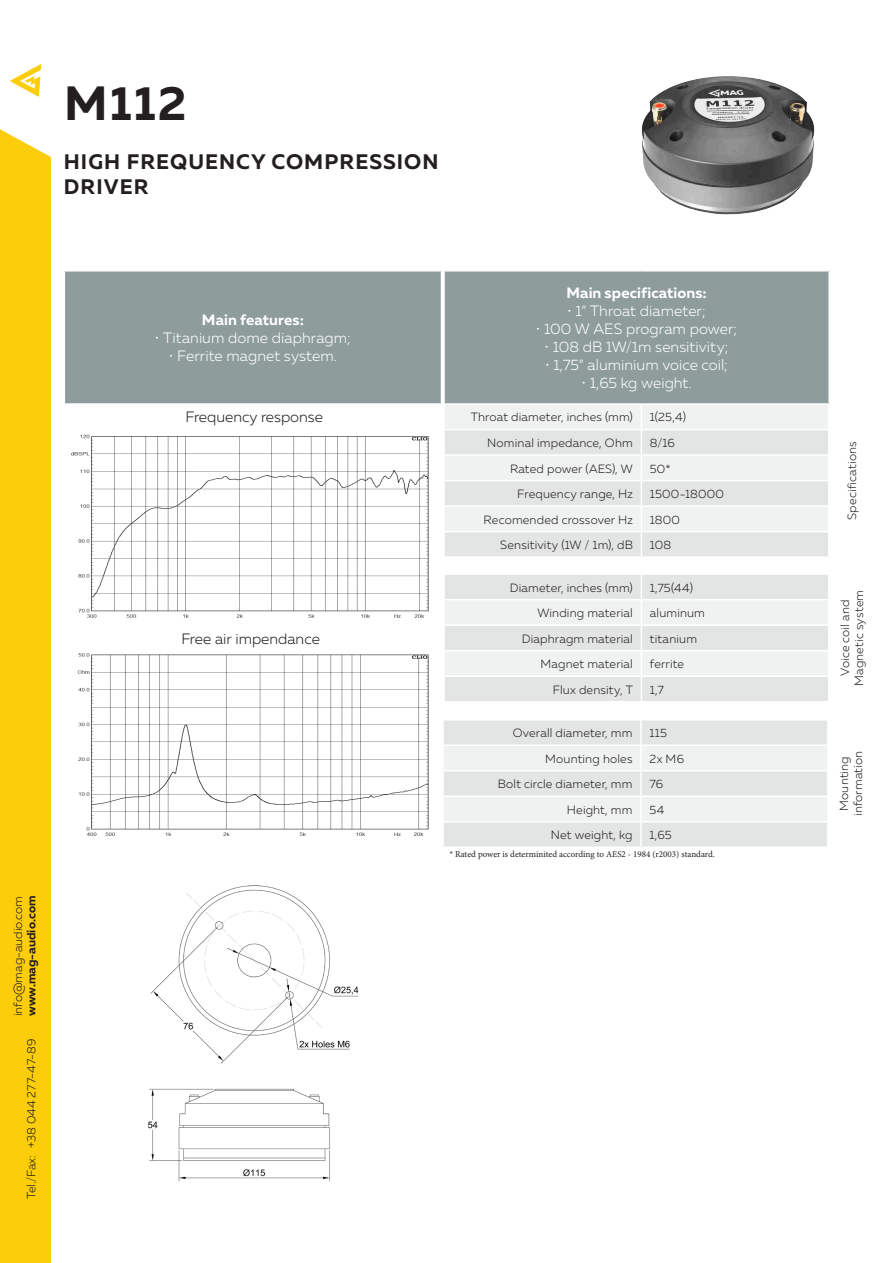
<style>
.page{position:relative;width:893px;height:1263px;background:#fff}
.page>*{position:absolute;margin:0;border:0;box-sizing:border-box;transform-origin:0 0}
.t1{font:700 48px "Muller";color:#231f20}
.t2{font:700 21px/24.6px "Muller";letter-spacing:.05em;color:#231f20}
.table_head_sub{font:300 15px "Muller";color:#fff}
.t3{font:300 15px "Muller";color:#231f20}
.table_head_sub-2{font:700 15px "Muller";letter-spacing:.01em;color:#fff}
.table_main{font:300 12px/13.8px "Muller";letter-spacing:.015em;color:#231f20;text-align:center}
.t4{font:700 12px "Muller";color:#231f20}
.t5{font:9px "Minion Pro";color:#231f20}
</style>
<div class="page">
<img style="left:77px;top:653px;width:352px;height:183px">
<div style="left:0;top:129px;width:51px;height:1134px;background:#fccd0a"></div>
<svg style="left:10px;top:64px;width:31px;height:33px"></svg>
<div style="left:444px;top:271px;width:385px;height:133px;background:#8e9c9c"></div>
<hr style="left:828px;top:272px;width:2px;height:131px;background:#fff">
<hr style="left:443px;top:270px;width:198px;height:2px;background:#fff">
<hr style="left:443px;top:272px;width:2px;height:131px;background:#fff">
<hr style="left:641px;top:270px;width:188px;height:2px;background:#fff">
<hr style="left:443px;top:403px;width:198px;height:2px;background:#fff">
<hr style="left:641px;top:403px;width:188px;height:2px;background:#fff">
<img style="left:641px;top:76px;width:174px;height:139px">
<svg style="left:444px;top:405px;width:384px;height:441px"></svg>
<img style="left:148px;top:885px;width:211px;height:297px">
<img style="left:70px;top:434px;width:359px;height:184px">
<div style="left:64px;top:271px;width:377px;height:133px;background:#8e9c9c"></div>
<hr style="left:64px;top:270px;width:378px;height:2px;background:#fff">
<hr style="left:64px;top:272px;width:1px;height:131px;background:#fff">
<hr style="left:64px;top:403px;width:378px;height:2px;background:#fff">
<p class="t1" style="left:64px;top:73px;width:124px">M112</p>
<p class="t2" style="left:64px;top:149px;width:376px">HIGH FREQUENCY COMPRESSION<br>DRIVER</p>
<p class="t4" style="left:24px;top:1016px;width:122px;rotate:-90deg">www.mag-audio.com</p>
<p class="table_main" style="left:11px;top:1016px;width:122px;rotate:-90deg">info@mag-audio.com</p>
<p class="table_main" style="left:24px;top:1199px;width:162px;rotate:-90deg">Tel./Fax: +38 044 277-47-89</p>
<p class="table_head_sub-2" style="left:202px;top:311px;width:103px">Main features:</p>
<p class="table_head_sub" style="left:155px;top:329px;width:198px">• Titanium dome diaphragm;</p>
<p class="table_head_sub" style="left:169px;top:347px;width:169px">• Ferrite magnet system.</p>
<p class="t3" style="left:185px;top:407px;width:139px">Frequency response</p>
<p class="t3" style="left:181px;top:630px;width:140px">Free air impendance</p>
<p class="table_head_sub-2" style="left:566px;top:284px;width:142px">Main specifications:</p>
<p class="table_head_sub" style="left:567px;top:302px;width:141px">• 1” Throat diameter;</p>
<p class="table_head_sub" style="left:536px;top:320px;width:203px">• 100 W AES program power;</p>
<p class="table_head_sub" style="left:544px;top:338px;width:186px">• 108 dB 1W/1m sensitivity;</p>
<p class="table_head_sub" style="left:545px;top:356px;width:184px">• 1,75” aluminium voice coil;</p>
<p class="table_head_sub" style="left:581px;top:374px;width:112px">• 1,65 kg weight.</p>
<p class="table_main" style="left:471px;top:410px;width:164px">Throat diameter, inches (mm)</p>
<p class="table_main" style="left:650px;top:410px;width:38px">1(25,4)</p>
<p class="table_main" style="left:487px;top:436px;width:147px">Nominal impedance, Ohm</p>
<p class="table_main" style="left:650px;top:436px;width:26px">8/16</p>
<p class="table_main" style="left:510px;top:461px;width:124px">Rated power (AES), W</p>
<p class="table_main" style="left:650px;top:461px;width:22px">50*</p>
<p class="table_main" style="left:517px;top:487px;width:117px">Frequency range, Hz</p>
<p class="table_main" style="left:650px;top:487px;width:76px">1500-18000</p>
<p class="table_main" style="left:484px;top:512px;width:151px">Recomended crossover Hz</p>
<p class="table_main" style="left:650px;top:512px;width:32px">1800</p>
<p class="table_main" style="left:500px;top:538px;width:134px">Sensitivity (1W / 1m), dB</p>
<p class="table_main" style="left:650px;top:538px;width:23px">108</p>
<p class="table_main" style="left:510px;top:580px;width:125px">Diameter, inches (mm)</p>
<p class="table_main" style="left:650px;top:580px;width:45px">1,75(44)</p>
<p class="table_main" style="left:537px;top:606px;width:97px">Winding material</p>
<p class="table_main" style="left:650px;top:606px;width:57px">aluminum</p>
<p class="table_main" style="left:522px;top:631px;width:113px">Diaphragm material</p>
<p class="table_main" style="left:650px;top:631px;width:49px">titanium</p>
<p class="table_main" style="left:541px;top:657px;width:94px">Magnet material</p>
<p class="table_main" style="left:650px;top:657px;width:36px">ferrite</p>
<p class="table_main" style="left:553px;top:682px;width:81px">Flux density, T</p>
<p class="table_main" style="left:650px;top:682px;width:15px">1,7</p>
<p class="table_main" style="left:513px;top:726px;width:121px">Overall diameter, mm</p>
<p class="table_main" style="left:649px;top:726px;width:19px">115</p>
<p class="table_main" style="left:545px;top:751px;width:89px">Mounting holes</p>
<p class="table_main" style="left:649px;top:751px;width:36px">2x M6</p>
<p class="table_main" style="left:498px;top:777px;width:136px">Bolt circle diameter, mm</p>
<p class="table_main" style="left:649px;top:777px;width:15px">76</p>
<p class="table_main" style="left:567px;top:802px;width:67px">Height, mm</p>
<p class="table_main" style="left:649px;top:802px;width:16px">54</p>
<p class="table_main" style="left:551px;top:828px;width:83px">Net weight, kg</p>
<p class="table_main" style="left:649px;top:828px;width:24px">1,65</p>
<p class="t5" style="left:449px;top:848px;width:267px">* Rated power is determinited according to AES2 - 1984 (r2003) standard.</p>
<p class="table_main" style="left:845px;top:520px;width:80px;rotate:-90deg">Specifications</p>
<p class="table_main" style="left:838px;top:686px;width:98px;rotate:-90deg">Voice coil and<br>Magnetic system</p>
<p class="table_main" style="left:837px;top:816px;width:67px;rotate:-90deg">Mounting information</p>
</div>
